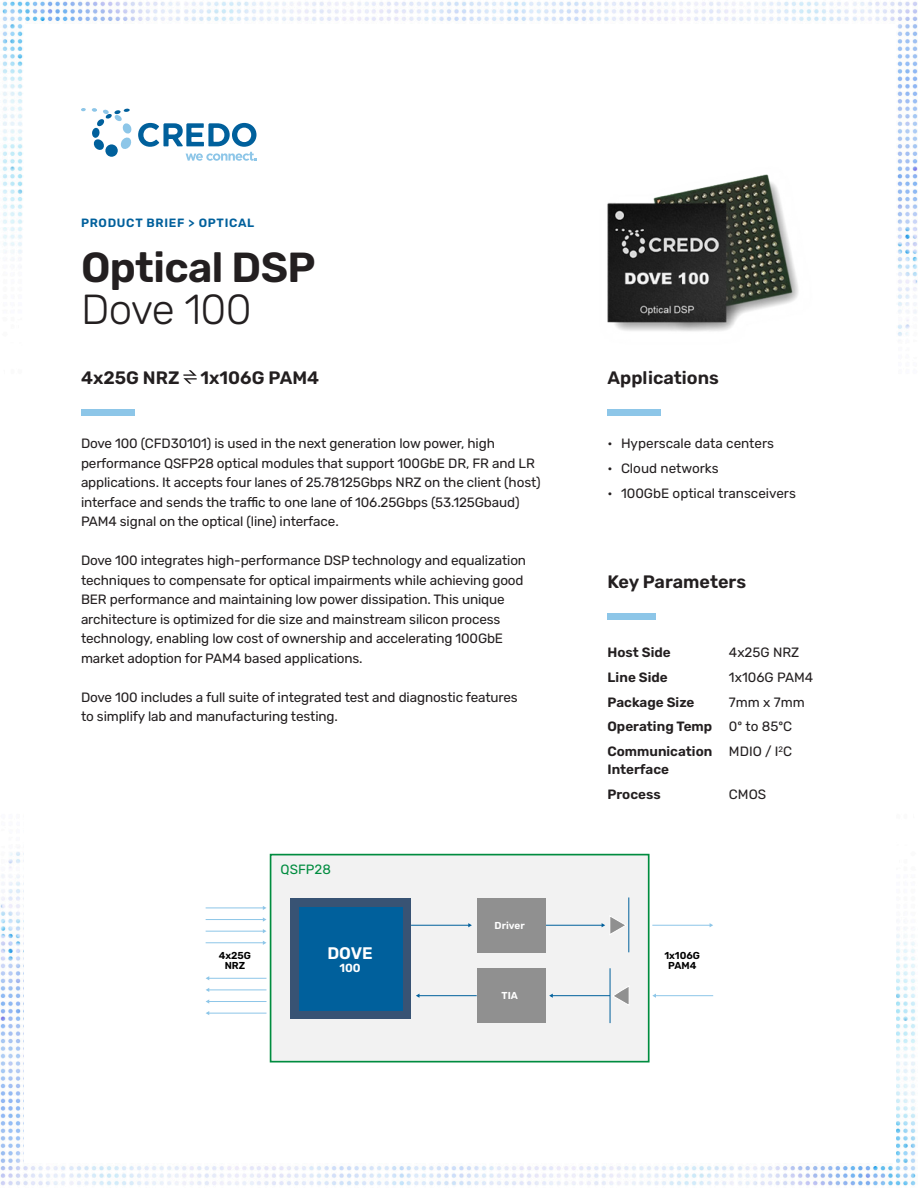
<style>
.page{position:relative;width:918px;height:1188px;background:#fff}
.page>*{position:absolute;margin:0;border:0;box-sizing:border-box;transform-origin:0 0}
.t1{font:300 42px "Rubik";letter-spacing:-.015em;color:#231f20}
.t2{font:300 18px "Rubik";color:#231f20}
.t3{font:300 16.8px "Rubik";color:#fff}
.t4{font:13.5px/19.5px "Rubik";letter-spacing:-.01em;color:#231f20}
.t5{font:300 13.5px/18px "Rubik";color:#231f20}
.t6{font:300 13.35px "Rubik";color:#008c3f}
.t7{font:300 12px "Rubik";letter-spacing:.06em;color:#00609c}
.t8{font:300 11.7px "Rubik";color:#fff}
.t9{font:300 10.05px/10.1px "Rubik";color:#000;text-align:center}
.t10{font:300 10.05px "Rubik";color:#fff}
.s1{font-weight:400}
</style>
<div class="page">
<img style="left:406px;top:921px;width:510px;height:265px">
<img style="left:0;top:852px;width:404px;height:334px">
<img style="left:2px;top:1px;width:510px;height:259px">
<img style="left:514px;top:1px;width:404px;height:335px">
<div style="left:25px;top:25px;width:871px;height:1138px;background:#fff"></div>
<img style="left:607px;top:174px;width:192px;height:157px">
<div style="left:608px;top:409px;width:54px;height:6px;background:#8dc6e8"></div>
<div style="left:608px;top:614px;width:48px;height:6px;background:#8dc6e8"></div>
<svg style="left:183px;top:370px;width:14px;height:14px"></svg>
<div style="left:81px;top:409px;width:54px;height:6px;background:#8dc6e8"></div>
<div style="left:271px;top:855px;width:378px;height:207px;background:#f2f2f2"></div>
<div style="left:270px;top:854px;width:380px;height:209px;border:2px solid #008c3f"></div>
<hr style="left:209px;top:978px;width:57px;height:1px;background:#8dc6e8">
<hr style="left:209px;top:989px;width:57px;height:1px;background:#8dc6e8">
<hr style="left:209px;top:1001px;width:57px;height:1px;background:#8dc6e8">
<hr style="left:209px;top:1013px;width:57px;height:1px;background:#8dc6e8">
<hr style="left:206px;top:942px;width:57px;height:1px;background:#8dc6e8">
<hr style="left:206px;top:931px;width:57px;height:1px;background:#8dc6e8">
<hr style="left:206px;top:919px;width:57px;height:1px;background:#8dc6e8">
<hr style="left:206px;top:908px;width:57px;height:1px;background:#8dc6e8">
<div style="left:290px;top:899px;width:121px;height:120px;background:#385374"></div>
<div style="left:299px;top:907px;width:103px;height:103px;background:#00609c"></div>
<hr style="left:544px;top:925px;width:58px;height:1px;background:#00609c">
<hr style="left:411px;top:925px;width:58px;height:1px;background:#00609c">
<svg style="left:468px;top:923px;width:4px;height:4px"></svg>
<hr style="left:655px;top:995px;width:58px;height:1px;background:#8dc6e8">
<hr style="left:652px;top:925px;width:58px;height:1px;background:#8dc6e8">
<div style="left:477px;top:968px;width:69px;height:55px;background:#909090"></div>
<hr style="left:419px;top:995px;width:58px;height:1px;background:#00609c">
<hr style="left:552px;top:995px;width:58px;height:1px;background:#00609c">
<svg style="left:549px;top:994px;width:4px;height:4px"></svg>
<svg style="left:613px;top:986px;width:16px;height:18px"></svg>
<hr style="left:610px;top:968px;width:1px;height:55px;background:#00609c">
<svg style="left:602px;top:916px;width:24px;height:18px"></svg>
<hr style="left:628px;top:897px;width:1px;height:55px;background:#00609c">
<div style="left:477px;top:898px;width:69px;height:55px;background:#909090"></div>
<svg style="left:105px;top:144px;width:13px;height:13px"></svg>
<svg style="left:92px;top:108px;width:40px;height:43px"></svg>
<svg style="left:81px;top:108px;width:5px;height:3px"></svg>
<svg style="left:138px;top:123px;width:119px;height:38px"></svg>
<p class="t7" style="left:81px;top:216px;width:175px">PRODUCT BRIEF &gt; OPTICAL</p>
<p class="t1" style="left:81px;top:244px;width:236px">Optical DSP</p>
<p class="t1" style="left:81px;top:286px;width:172px">Dove 100</p>
<p class="t2" style="left:81px;top:367px;width:240px">4x25G NRZ 1x106G PAM4</p>
<p class="t4" style="left:81px;top:434px;width:415px">Dove 100 (CFD30101) is used in the next generation low power, high</p>
<p class="t4" style="left:81px;top:454px;width:455px">performance QSFP28 optical modules that support 100GbE DR, FR and LR</p>
<p class="t4" style="left:81px;top:473px;width:461px">applications. It accepts four lanes of 25.78125Gbps NRZ on the client (host)</p>
<p class="t4" style="left:81px;top:493px;width:440px">interface and sends the traffic to one lane of 106.25Gbps (53.125Gbaud)</p>
<p class="t4" style="left:81px;top:512px;width:259px">PAM4 signal on the optical (line) interface.</p>
<p class="t4" style="left:81px;top:551px;width:447px">Dove 100 integrates high-performance DSP technology and equalization</p>
<p class="t4" style="left:81px;top:571px;width:444px">techniques to compensate for optical impairments while achieving good</p>
<p class="t4" style="left:81px;top:590px;width:425px">BER performance and maintaining low power dissipation. This unique</p>
<p class="t4" style="left:81px;top:610px;width:421px">architecture is optimized for die size and mainstream silicon process</p>
<p class="t4" style="left:81px;top:629px;width:424px">technology, enabling low cost of ownership and accelerating 100GbE</p>
<p class="t4" style="left:81px;top:649px;width:283px">market adoption for PAM4 based applications.</p>
<p class="t4" style="left:81px;top:688px;width:438px">Dove 100 includes a full suite of integrated test and diagnostic features to simplify lab and manufacturing testing.</p>
<p class="t9" style="left:219px;top:951px;width:34px">4x25G<br>NRZ</p>
<p class="t6" style="left:281px;top:862px;width:52px">QSFP28</p>
<p class="t3" style="left:327px;top:944px;width:47px">DOVE</p>
<p class="t8" style="left:339px;top:962px;width:23px">100</p>
<p class="t10" style="left:495px;top:920px;width:32px">Driver</p>
<p class="t10" style="left:501px;top:990px;width:18px">TIA</p>
<p class="t2" style="left:608px;top:367px;width:113px">Applications</p>
<p class="t4" style="left:608px;top:434px;width:168px">• Hyperscale data centers</p>
<p class="t4" style="left:608px;top:459px;width:113px">• Cloud networks</p>
<p class="t4" style="left:608px;top:484px;width:190px">• 100GbE optical transceivers</p>
<p class="t2" style="left:608px;top:572px;width:140px">Key Parameters</p>
<p class="t5" style="left:608px;top:644px;width:65px">Host Side</p>
<p class="t4" style="left:729px;top:643px;width:72px">4x25G NRZ</p>
<p class="t5" style="left:608px;top:669px;width:62px">Line Side</p>
<p class="t4" style="left:729px;top:668px;width:86px">1x106G PAM4</p>
<p class="t5" style="left:608px;top:693px;width:88px">Package Size</p>
<p class="t4" style="left:729px;top:693px;width:77px">7mm x 7mm</p>
<p class="t5" style="left:608px;top:718px;width:186px">Operating Temp <span class="s1">0º to 85ºC</span></p>
<p class="t5" style="left:608px;top:743px;width:186px">Communication <span class="s1">MDIO / I</span><sup>2</sup><span class="s1">C<br></span>Interface</p>
<p class="t5" style="left:608px;top:786px;width:55px">Process</p>
<p class="t4" style="left:729px;top:785px;width:39px">CMOS</p>
<p class="t9" style="left:664px;top:951px;width:37px">1x106G<br>PAM4</p>
</div>
